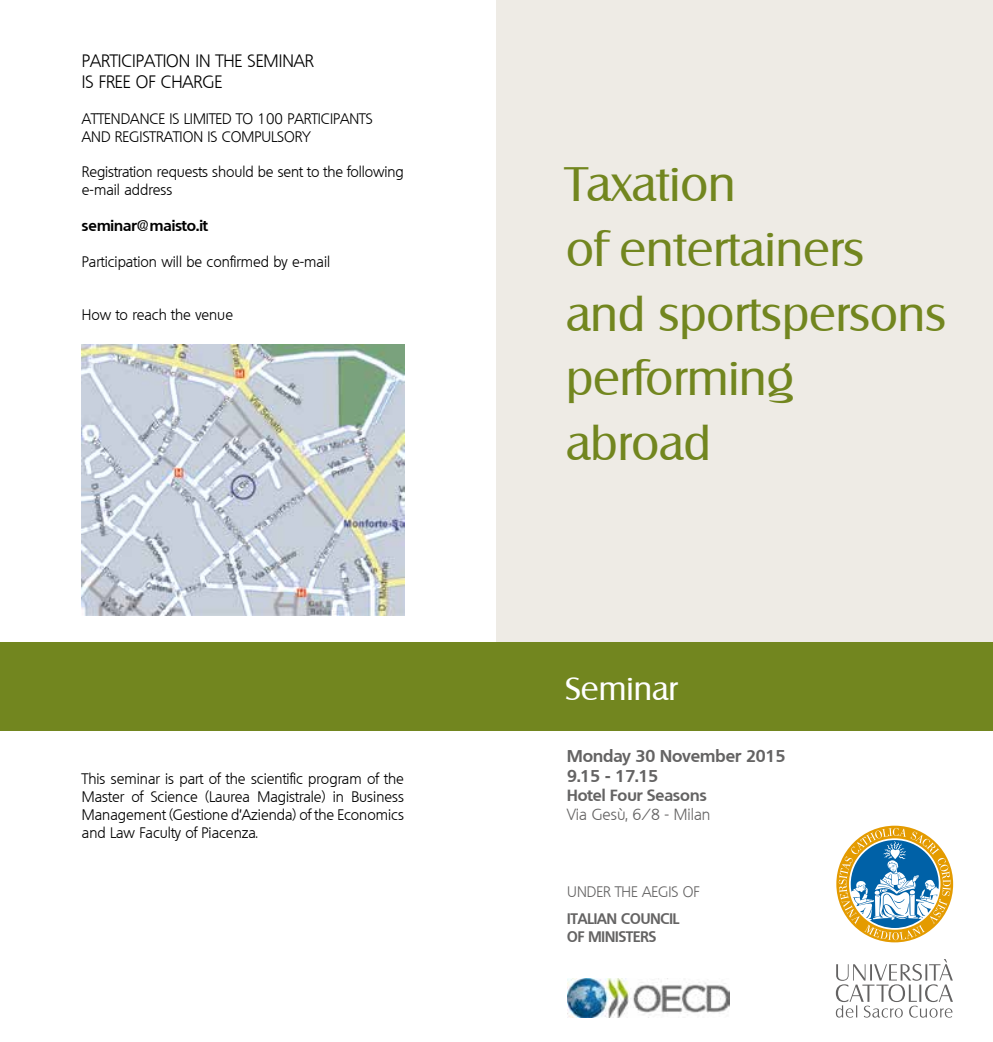
<style>
.page{position:relative;width:993px;height:1042px;background:#fff}
.page>*{position:absolute;margin:0;border:0;box-sizing:border-box;transform-origin:0 0}
.t1{font:47.07px/64.6px "Salzburg";color:#72861f}
.t2{font:31.5px "Salzburg";color:#fff}
.t3{font:300 17.5px/21px "Quebec";color:#000}
.t4{font:700 16.62px/19.9px "Quebec";color:#646363}
.t5{font:300 15.75px "Quebec";color:#646363}
.t6{font:700 15.75px "Quebec";color:#646363}
.t7{font:300 14.88px/17.8px "Quebec";color:#000}
.t8{font:700 14.88px/17.8px "Quebec";color:#646363;scale:.95 1}
.t9{font:700 14.88px "Quebec";color:#000}
.t10{font:300 14.88px "Quebec";color:#646363}
</style>
<div class="page">
<div style="left:496px;top:0;width:496px;height:680px;background:#eeebe5"></div>
<svg style="left:836px;top:825px;width:116px;height:117px"></svg>
<svg style="left:835px;top:959px;width:117px;height:58px"></svg>
<div style="left:0;top:642px;width:992px;height:88px;background:#72861f"></div>
<img style="left:82px;top:345px;width:322px;height:271px">
<img style="left:567px;top:978px;width:162px;height:39px">
<p class="t3" style="left:82px;top:50px;width:233px">PARTICIPATION IN THE SEMINAR<br>IS FREE OF CHARGE</p>
<p class="t7" style="left:82px;top:110px;width:292px">ATTENDANCE IS LIMITED TO 100 PARTICIPANTS<br>AND REGISTRATION IS COMPULSORY</p>
<p class="t7" style="left:82px;top:163px;width:323px">Registration requests should be sent to the following e-mail address</p>
<p class="t9" style="left:82px;top:216px;width:127px">seminar@maisto.it</p>
<p class="t7" style="left:82px;top:252px;width:250px">Participation will be confirmed by e-mail</p>
<p class="t7" style="left:82px;top:306px;width:153px">How to reach the venue</p>
<p class="t7" style="left:82px;top:770px;width:323px;text-align:justify">This seminar is part of the scientific program of the Master of Science (Laurea Magistrale) in Business Management (Gestione d’Azienda) of the Economics and Law Faculty of Piacenza.</p>
<h1 class="t1" style="left:566px;top:152px;width:381px">Taxation<br>of entertainers and sportspersons performing abroad</h1>
<h2 class="t2" style="left:565px;top:670px;width:114px">Seminar</h2>
<p class="t4" style="left:567px;top:746px;width:220px">Monday 30 November 2015<br>9.15 - 17.15</p>
<p class="t6" style="left:567px;top:785px;width:141px">Hotel Four Seasons</p>
<p class="t5" style="left:567px;top:804px;width:145px">Via Gesù, 6/8 - Milan</p>
<p class="t10" style="left:567px;top:882px;width:134px">UNDER THE AEGIS OF</p>
<p class="t8" style="left:567px;top:909px;width:119px">ITALIAN COUNCIL<br>OF MINISTERS</p>
</div>
